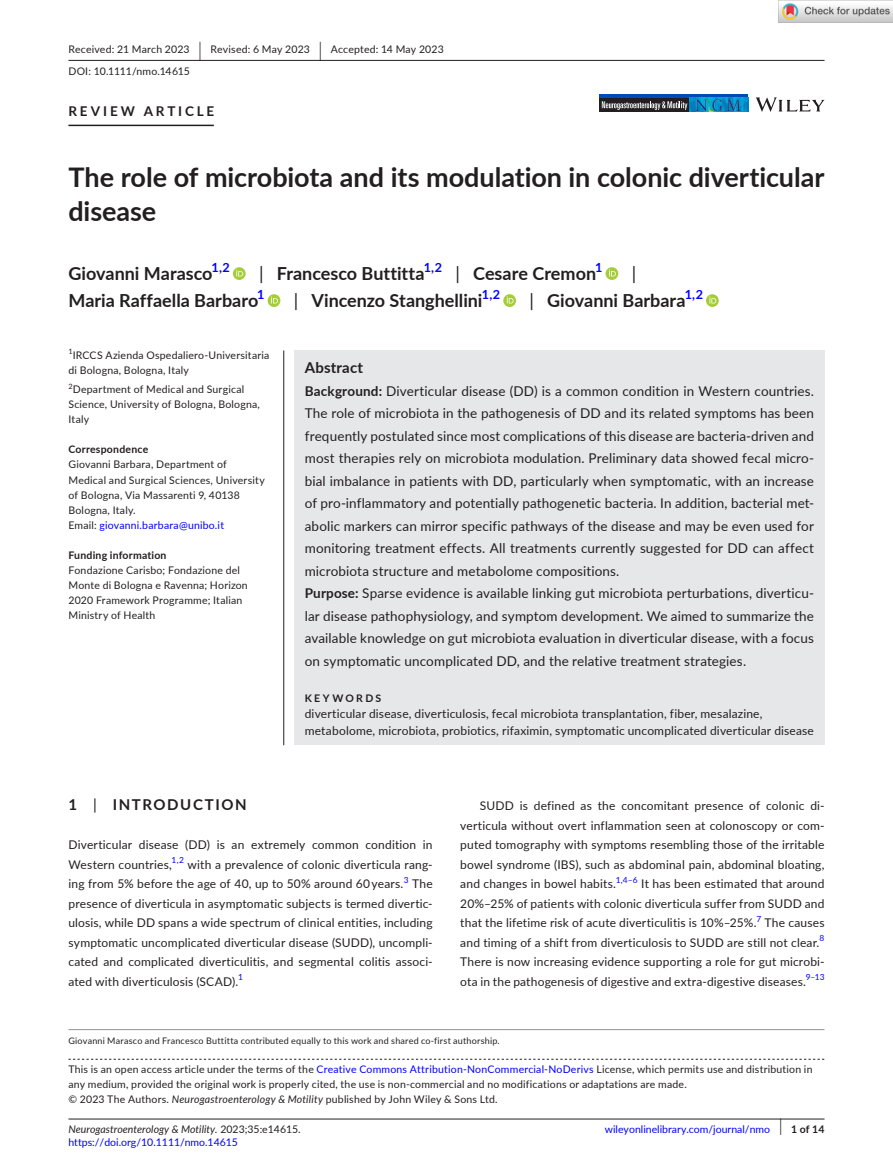
<style>
.page{position:relative;width:893px;height:1174px;background:#fff}
.page>*{position:absolute;margin:0;border:0;box-sizing:border-box;transform-origin:0 0}
.t1{font:700 27px/34.5px "Lato";letter-spacing:-.005em;color:#231f20}
.t2{font:700 18px "Lato";color:#231f20}
.t3{font:18px "Lato";color:#231f20}
.t4{font:700 15px "Lato";letter-spacing:.1em;color:#231f20}
.t5{font:700 15px "Lato";letter-spacing:.015em;color:#231f20}
.t6{font:13.5px/22.5px "Lato";letter-spacing:.01em;color:#231f20}
.t7{font:700 13.5px "Lato";letter-spacing:.21em;color:#231f20}
.t8{font:700 12.6px "Lato";color:#00f}
.t9{font:12px/19.5px "Lato";letter-spacing:.015em;color:#231f20}
.t10{font:10.5px/15px "Lato";letter-spacing:.02em;color:#231f20}
.t11{font:10.5px "Lato";color:#00f}
.t12{font:italic 10.5px "Lato";color:#231f20}
.t13{font:700 10.5px "Lato";letter-spacing:.02em;color:#231f20}
.t14{font:700 10.5px "Lato";letter-spacing:.22em;color:#231f20}
.t15{font:9px "Lato";letter-spacing:.025em;color:#231f20}
.t16{font:8.4px "Lato";color:#00f}
.t17{font:7.35px "Lato";color:#231f20}
.s1{font-size:19.65px}
.s2{font-weight:400}
.s3{color:#00f}
.s4{font-weight:700}
.s5{font-style:italic}
.s6{font-style:normal}
.s7{font-weight:400;font-size:17.4px}
</style>
<div class="page">
<hr style="left:68px;top:1118px;width:756px;height:1px;background:#231f20">
<svg style="left:756px;top:97px;width:68px;height:15px"></svg>
<div style="left:599px;top:94px;width:149px;height:18px;background:#231f20"></div>
<svg style="left:602px;top:101px;width:85px;height:9px"></svg>
<hr style="left:599px;top:94px;width:149px;height:4px;background:#004aba">
<img style="left:689px;top:98px;width:59px;height:14px">
<hr style="left:68px;top:60px;width:756px;height:1px;background:#231f20">
<hr style="left:68px;top:125px;width:146px;height:1px;background:#231f20">
<svg style="left:233px;top:267px;width:13px;height:13px"></svg>
<svg style="left:236px;top:269px;width:7px;height:7px"></svg>
<svg style="left:606px;top:267px;width:12px;height:13px"></svg>
<svg style="left:609px;top:269px;width:7px;height:7px"></svg>
<svg style="left:268px;top:294px;width:12px;height:13px"></svg>
<svg style="left:271px;top:296px;width:7px;height:7px"></svg>
<svg style="left:503px;top:294px;width:13px;height:13px"></svg>
<svg style="left:507px;top:296px;width:7px;height:7px"></svg>
<svg style="left:706px;top:294px;width:13px;height:13px"></svg>
<svg style="left:709px;top:296px;width:7px;height:7px"></svg>
<svg style="left:68px;top:1058px;width:756px;height:1px"></svg>
<hr style="left:68px;top:1029px;width:756px;height:1px;background:#939598">
<div style="left:294px;top:350px;width:530px;height:395px;background:#e6e7e9"></div>
<hr style="left:283px;top:350px;width:1px;height:395px;background:#231f20">
<img style="left:779px;top:0;width:114px;height:23px">
<p class="t10" style="left:68px;top:38px;width:377px;line-height:21.8px">Received: 21 March 2023 <span class="s1">|</span> Revised: 6 May 2023 <span class="s1">|</span> Accepted: 14 May 2023<br>DOI: 10.1111/nmo.14615</p>
<p class="t7" style="left:68px;top:101px;width:147px">REVIEW ARTICLE</p>
<h1 class="t1" style="left:68px;top:159px;width:757px">The role of microbiota and its modulation in colonic diverticular disease</h1>
<h2 class="t2" style="left:68px;top:260px;width:146px">Giovanni Marasco</h2>
<p class="t8" style="left:212px;top:258px;width:20px">1,2</p>
<h2 class="t2" style="left:259px;top:260px;width:167px"><span class="s2">|</span> Francesco Buttitta</h2>
<p class="t8" style="left:424px;top:258px;width:20px">1,2</p>
<h2 class="t2" style="left:455px;top:260px;width:142px"><span class="s2">|</span> Cesare Cremon</h2>
<p class="t8" style="left:595px;top:258px;width:9px">1</p>
<h2 class="t3" style="left:632px;top:260px;width:6px">|</h2>
<h2 class="t2" style="left:68px;top:287px;width:191px">Maria Raffaella Barbaro</h2>
<p class="t8" style="left:257px;top:285px;width:9px">1</p>
<h2 class="t2" style="left:294px;top:287px;width:190px"><span class="s2">|</span> Vincenzo Stanghellini</h2>
<p class="t8" style="left:482px;top:285px;width:20px">1,2</p>
<h2 class="t2" style="left:529px;top:287px;width:158px"><span class="s2">|</span> Giovanni Barbara</h2>
<p class="t8" style="left:685px;top:285px;width:20px">1,2</p>
<p class="t17" style="left:68px;top:346px;width:6px">1</p>
<p class="t10" style="left:68px;top:347px;width:202px;text-indent:4px">IRCCS Azienda Ospedaliero-Universitaria di Bologna, Bologna, Italy</p>
<p class="t17" style="left:68px;top:381px;width:6px">2</p>
<p class="t10" style="left:68px;top:382px;width:193px;text-indent:4px">Department of Medical and Surgical<br>Science, University of Bologna, Bologna,<br>Italy</p>
<p class="t13" style="left:68px;top:442px;width:81px">Correspondence</p>
<p class="t10" style="left:68px;top:457px;width:198px">Giovanni Barbara, Department of Medical and Surgical Sciences, University of Bologna, Via Massarenti 9, 40138<br>Bologna, Italy.<br>Email: <span class="s3">giovanni.barbara@unibo.it</span></p>
<p class="t13" style="left:68px;top:547px;width:100px">Funding information</p>
<p class="t10" style="left:68px;top:562px;width:181px">Fondazione Carisbo; Fondazione del<br>Monte di Bologna e Ravenna; Horizon<br>2020 Framework Programme; Italian<br>Ministry of Health</p>
<p class="t5" style="left:305px;top:356px;width:60px">Abstract</p>
<p class="t6" style="left:305px;top:379px;width:511px"><span class="s4">Background:</span> Diverticular disease (DD) is a common condition in Western countries.<br>The role of microbiota in the pathogenesis of DD and its related symptoms has been frequently postulated since most complications of this disease are bacteria-driven and most therapies rely on microbiota modulation. Preliminary data showed fecal micro&shy;bial imbalance in patients with DD, particularly when symptomatic, with an increase of pro-inflammatory and potentially pathogenetic bacteria. In addition, bacterial met&shy;abolic markers can mirror specific pathways of the disease and may be even used for monitoring treatment effects. All treatments currently suggested for DD can affect microbiota structure and metabolome compositions.<br><span class="s4">Purpose:</span> Sparse evidence is available linking gut microbiota perturbations, diverticu&shy;lar disease pathophysiology, and symptom development. We aimed to summarize the available knowledge on gut microbiota evaluation in diverticular disease, with a focus on symptomatic uncomplicated DD, and the relative treatment strategies.</p>
<p class="t14" style="left:305px;top:690px;width:78px">KEYWORDS</p>
<p class="t9" style="left:305px;top:705px;width:511px;line-height:16.5px">diverticular disease, diverticulosis, fecal microbiota transplantation, fiber, mesalazine, metabolome, microbiota, probiotics, rifaximin, symptomatic uncomplicated diverticular disease</p>
<p class="t4" style="left:68px;top:794px;width:180px">1 <span class="s2">|</span> INTRODUCTION</p>
<p class="t9" style="left:68px;top:834px;width:366px">Diverticular disease (DD) is an extremely common condition in<br>Western countries,</p>
<p class="t16" style="left:172px;top:854px;width:14px">1,2</p>
<p class="t9" style="left:68px;top:854px;width:366px;text-indent:119px">with a prevalence of colonic diverticula rang&shy;ing from 5% before the age of 40, up to 50% around 60 years.</p>
<p class="t16" style="left:404px;top:874px;width:6px">3</p>
<p class="t9" style="left:68px;top:873px;width:366px;text-align:justify;text-indent:344px">The presence of diverticula in asymptomatic subjects is termed divertic&shy;ulosis, while DD spans a wide spectrum of clinical entities, including symptomatic uncomplicated diverticular disease (SUDD), uncompli&shy;cated and complicated diverticulitis, and segmental colitis associ&shy;ated with diverticulosis (SCAD).</p>
<p class="t16" style="left:238px;top:971px;width:6px">1</p>
<p class="t9" style="left:460px;top:795px;width:366px;text-align:justify;text-indent:20px">SUDD is defined as the concomitant presence of colonic di&shy;verticula without overt inflammation seen at colonoscopy or com&shy;puted tomography with symptoms resembling those of the irritable bowel syndrome (IBS), such as abdominal pain, abdominal bloating, and changes in bowel habits.</p>
<p class="t16" style="left:616px;top:874px;width:24px">1,4–6</p>
<p class="t9" style="left:460px;top:873px;width:366px;text-align:justify;text-indent:181px">It has been estimated that around 20%–25% of patients with colonic diverticula suffer from SUDD and that the lifetime risk of acute diverticulitis is 10%–25%.</p>
<p class="t16" style="left:756px;top:913px;width:6px">7</p>
<p class="t9" style="left:460px;top:912px;width:366px;text-indent:304px">The causes and timing of a shift from diverticulosis to SUDD are still not clear.</p>
<p class="t16" style="left:820px;top:932px;width:6px">8</p>
<p class="t9" style="left:460px;top:951px;width:366px">There is now increasing evidence supporting a role for gut microbi&shy;ota in the pathogenesis of digestive and extra-digestive diseases.</p>
<p class="t16" style="left:806px;top:971px;width:20px">9–13</p>
<p class="t15" style="left:68px;top:1033px;width:433px">Giovanni Marasco and Francesco Buttitta contributed equally to this work and shared co-first authorship.</p>
<p class="t10" style="left:68px;top:1061px;width:746px">This is an open access article under the terms of the <span class="s3">Creative Commons Attribution-NonCommercial-NoDerivs</span> License, which permits use and distribution in any medium, provided the original work is properly cited, the use is non-commercial and no modifications or adaptations are made.<br>© 2023 The Authors. <span class="s5">Neurogastroenterology &amp; Motility</span> published by John Wiley &amp; Sons Ltd.</p>
<p class="t12" style="left:68px;top:1121px;width:234px">Neurogastroenterology &amp; Motility. <span class="s6">2023;35:e14615.</span></p>
<p class="t13" style="left:779px;top:1121px;width:46px"><span class="s7">|</span> 1 of 14</p>
<p class="t11" style="left:68px;top:1135px;width:171px">https://doi.org/10.1111/nmo.14615</p>
<p class="t11" style="left:605px;top:1121px;width:167px">wileyonlinelibrary.com/journal/nmo</p>
</div>
